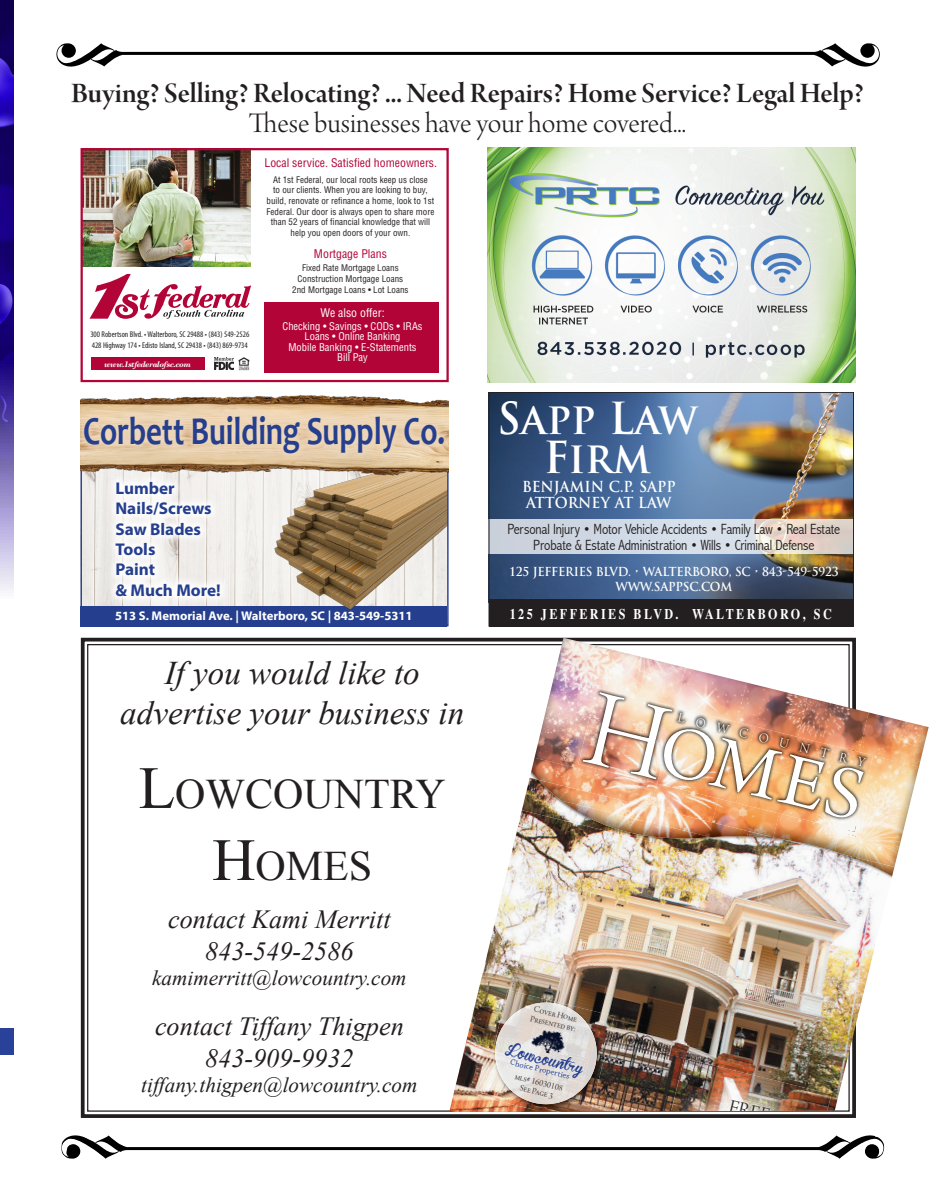
<style>
.page{position:relative;width:932px;height:1202px;background:#fff}
.page>*{position:absolute;margin:0;border:0;box-sizing:border-box;transform-origin:0 0}
.t1{font:110.85px "Arno Pro Light Display";color:#fff}
.t2{font:700 43.05px/39px "Trajan Pro";letter-spacing:-.02em;color:#fff;text-align:center;scale:.95 1}
.t3{font:42px "Times New Roman";color:#231f20}
.t4{font:700 39.9px "Candara";color:#253f8e;scale:.77 1}
.t5{font:italic 33px "Times New Roman";color:#231f20}
.t6{font:30px "Arno Pro Smbd Display";color:#231f20}
.t7{font:30px "Arno Pro Light Display";color:#231f20}
.t8{font:italic 26.1px "Times New Roman";color:#231f20}
.t9{font:italic 21.15px "Times New Roman";color:#231f20}
.t10{font:20.7px "Arno Pro Light Display";color:#231f20}
.t11{font:700 16.95px/20.4px "Myriad Pro";color:#253f8e}
.t12{font:300 condensed 14.85px/16.2px "Abadi";letter-spacing:-.01em;color:#231f20;text-align:center}
.t13{font:700 14.85px "Times";letter-spacing:.2em;color:#fff;scale:.82 1}
.t14{font:700 14.85px/16.2px "Trajan Pro";color:#fff;scale:.95 1}
.t15{font:14.4px "Arno Pro Light Display";color:#fff}
.t16{font:13.05px "Brannboll Fet";color:#253f8e}
.t17{font:700 12.6px "Myriad Pro";color:#fff}
.t18{font:700 12.15px/14.9px "Trajan Pro";letter-spacing:-.02em;color:#fff;text-align:center;scale:.95 1}
.t19{font:condensed 11.7px "Helvetica";color:#b30437}
.t20{font:condensed 11.7px "Helvetica";color:#fff}
.t21{font:condensed 10.35px/10.4px "Helvetica";color:#fff;text-align:center}
.t22{font:9.15px/9.9px "Arno Pro Light Display";color:#231f20}
.t23{font:condensed 8.85px/10.6px "Helvetica";color:#231f20;text-align:center}
.t24{font:italic 700 8.55px "Bodoni";letter-spacing:-.05em;color:#fff}
.t25{font:condensed 8.4px/10.9px "Myriad Pro";color:#231f20}
.t26{font:8.4px "Chaparral Pro";color:#253f8e}
.s1{font-size:60px}
.s2{font-size:115.35px}
</style>
<div class="page">
<svg style="left:61px;top:1135px;width:824px;height:24px"></svg>
<svg style="left:56px;top:43px;width:824px;height:24px"></svg>
<img style="left:487px;top:148px;width:368px;height:234px">
<img style="left:83px;top:480px;width:177px;height:126px">
<div style="left:80px;top:606px;width:367px;height:20px;background:#253f8e"></div>
<img style="left:260px;top:480px;width:186px;height:130px">
<img style="left:81px;top:395px;width:367px;height:85px">
<svg style="left:81px;top:406px;width:367px;height:56px;background:#e9d0ae"></svg>
<svg style="left:105px;top:471px;width:123px;height:133px;fill:#f5f4f2"></svg>
<img style="left:84px;top:151px;width:166px;height:116px">
<div style="left:81px;top:148px;width:367px;height:234px;border:2px solid #b30437"></div>
<div style="left:91px;top:357px;width:113px;height:13px;background:#b30437"></div>
<img style="left:215px;top:358px;width:18px;height:11px">
<img style="left:238px;top:358px;width:12px;height:12px">
<svg style="left:90px;top:274px;width:161px;height:45px"></svg>
<div style="left:264px;top:302px;width:174px;height:71px;background:#b30437"></div>
<svg style="left:80px;top:637px;width:776px;height:481px"></svg>
<img style="left:449px;top:810px;width:426px;height:301px">
<img style="left:522px;top:777px;width:370px;height:122px">
<img style="left:553px;top:638px;width:71px;height:50px">
<img style="left:614px;top:652px;width:71px;height:36px">
<img style="left:675px;top:667px;width:71px;height:40px">
<img style="left:736px;top:682px;width:71px;height:44px">
<img style="left:797px;top:697px;width:70px;height:48px">
<img style="left:858px;top:712px;width:70px;height:55px">
<img style="left:544px;top:677px;width:53px;height:40px">
<img style="left:873px;top:756px;width:45px;height:51px">
<img style="left:534px;top:717px;width:53px;height:40px">
<img style="left:873px;top:795px;width:36px;height:52px">
<img style="left:748px;top:822px;width:25px;height:9px">
<img style="left:773px;top:822px;width:61px;height:29px">
<img style="left:531px;top:757px;width:47px;height:35px">
<img style="left:834px;top:832px;width:65px;height:35px">
<img style="left:538px;top:779px;width:210px;height:58px">
<img style="left:747px;top:831px;width:36px;height:8px">
<img style="left:844px;top:854px;width:50px;height:22px">
<img style="left:561px;top:800px;width:149px;height:38px">
<img style="left:587px;top:688px;width:89px;height:38px">
<img style="left:666px;top:707px;width:88px;height:38px">
<img style="left:745px;top:726px;width:88px;height:38px">
<img style="left:815px;top:745px;width:58px;height:87px">
<img style="left:578px;top:726px;width:88px;height:57px">
<img style="left:657px;top:745px;width:88px;height:58px">
<img style="left:736px;top:764px;width:88px;height:58px">
<img style="left:671px;top:1058px;width:160px;height:53px">
<svg style="left:697px;top:1111px;width:98px;height:1px"></svg>
<img style="left:725px;top:1096px;width:49px;height:15px">
<img style="left:481px;top:990px;width:133px;height:121px">
<img style="left:490px;top:1002px;width:112px;height:107px">
<img style="left:530px;top:1024px;width:39px;height:13px">
<img style="left:531px;top:1026px;width:36px;height:11px">
<img style="left:500px;top:1037px;width:88px;height:45px">
<img style="left:503px;top:1041px;width:82px;height:38px">
<img style="left:528px;top:1046px;width:36px;height:9px">
<img style="left:530px;top:1046px;width:32px;height:9px">
<img style="left:507px;top:1064px;width:64px;height:19px">
<img style="left:508px;top:1077px;width:64px;height:2px">
<img style="left:508px;top:1055px;width:65px;height:22px">
<div style="left:103px;top:644px;width:376px;height:253px;background:#fff"></div>
<img style="left:491px;top:394px;width:360px;height:205px">
<div style="left:489px;top:599px;width:364px;height:27px;background:#231f20"></div>
<svg style="left:491px;top:519px;width:360px;height:35px;background:#d6d8de"></svg>
<div style="left:489px;top:392px;width:364px;height:234px;border:1px solid #231f20"></div>
<img style="left:0;top:0;width:14px;height:590px">
<div style="left:0;top:1028px;width:14px;height:27px;background:#2a4199"></div>
<p class="t6" style="left:71px;top:76px;width:794px">Buying? Selling? Relocating? ... Need Repairs? Home Service? Legal Help?</p>
<p class="t7" style="left:249px;top:106px;width:438px">These businesses have your home covered...</p>
<p class="t25" style="left:90px;top:329px;width:160px">300 Robertson Blvd. • Walterboro, SC 29488 • (843) 549-2526<br>428 Highway 174 • Edisto Island, SC 29438 • (843) 869-9734</p>
<p class="t24" style="left:104px;top:359px;width:89px">www.1stfederalofsc.com</p>
<p class="t19" style="left:264px;top:156px;width:174px">Local service. Satisfied homeowners.</p>
<p class="t23" style="left:266px;top:174px;width:169px">At 1st Federal, our local roots keep us close<br>to our clients. When you are looking to buy, build, renovate or refinance a home, look to 1st Federal. Our door is always open to share more than 52 years of financial knowledge that will help you open doors of your own.</p>
<p class="t19" style="left:314px;top:246px;width:74px">Mortgage Plans</p>
<p class="t23" style="left:292px;top:262px;width:118px">Fixed Rate Mortgage Loans<br>Construction Mortgage Loans<br>2nd Mortgage Loans • Lot Loans</p>
<p class="t20" style="left:320px;top:306px;width:66px">We also offer:</p>
<p class="t21" style="left:282px;top:321px;width:142px">Checking • Savings • CODs • IRAs<br>Loans • Online Banking<br>Mobile Banking • E-Statements<br>Bill Pay</p>
<p class="t4" style="left:83px;top:406px;width:472px">Corbett Building Supply Co.</p>
<p class="t11" style="left:115px;top:477px;width:107px">Lumber<br>Nails/Screws<br>Saw Blades<br>Tools<br>Paint<br>&amp; Much More!</p>
<p class="t17" style="left:115px;top:607px;width:299px">513 S. Memorial Ave. | Walterboro, SC | 843-549-5311</p>
<p class="t5" style="left:165px;top:650px;width:256px">If you would like to</p>
<p class="t5" style="left:120px;top:690px;width:345px">advertise your business in</p>
<p class="t3" style="left:138px;top:765px;width:309px"><span class="s1">L</span>OWCOUNTRY</p>
<p class="t3" style="left:212px;top:837px;width:162px"><span class="s1">H</span>OMES</p>
<p class="t8" style="left:168px;top:901px;width:224px">contact Kami Merritt</p>
<p class="t8" style="left:205px;top:933px;width:150px">843-549-2586</p>
<p class="t9" style="left:152px;top:963px;width:256px">kamimerritt@lowcountry.com</p>
<p class="t8" style="left:155px;top:1008px;width:250px">contact Tiffany Thigpen</p>
<p class="t8" style="left:205px;top:1040px;width:150px">843-909-9932</p>
<p class="t9" style="left:141px;top:1070px;width:278px">tiffany.thigpen@lowcountry.com</p>
<p class="t2" style="left:497px;top:400px;width:214px">SAPP LAW<br>FIRM</p>
<p class="t14" style="left:522px;top:478px;width:163px">BENJAMIN C.P. SAPP<br>ATTORNEY AT LAW</p>
<p class="t12" style="left:507px;top:520px;width:334px">Personal Injury • Motor Vehicle Accidents • Family Law • Real Estate<br>Probate &amp; Estate Administration • Wills • Criminal Defense</p>
<p class="t18" style="left:509px;top:564px;width:348px">125 JEFFERIES BLVD. • WALTERBORO, SC • 843-549-5923<br>WWW.SAPPSC.COM</p>
<p class="t13" style="left:510px;top:604px;width:394px">125 JEFFERIES BLVD. WALTERBORO, SC</p>
<p class="t1" style="left:604px;top:662px;width:284px;rotate:14deg"><span class="s2">H</span>omes</p>
<p class="t15" style="left:680px;top:709px;width:194px;rotate:14deg">LOWCOUNTRY</p>
<p class="t22" style="left:534px;top:1004px;width:48px;rotate:14deg">Cover Home<br>Presented by:</p>
<p class="t16" style="left:508px;top:1042px;width:81px;rotate:14deg">Lowcountry</p>
<p class="t26" style="left:511px;top:1057px;width:62px;rotate:14deg">Choice Properties</p>
<p class="t22" style="left:516px;top:1072px;width:51px;text-align:center;rotate:14deg">mls# 16030108<br>See Page 3</p>
<p class="t10" style="left:732px;top:1094px;width:43px;rotate:14deg">FREE</p>
</div>
